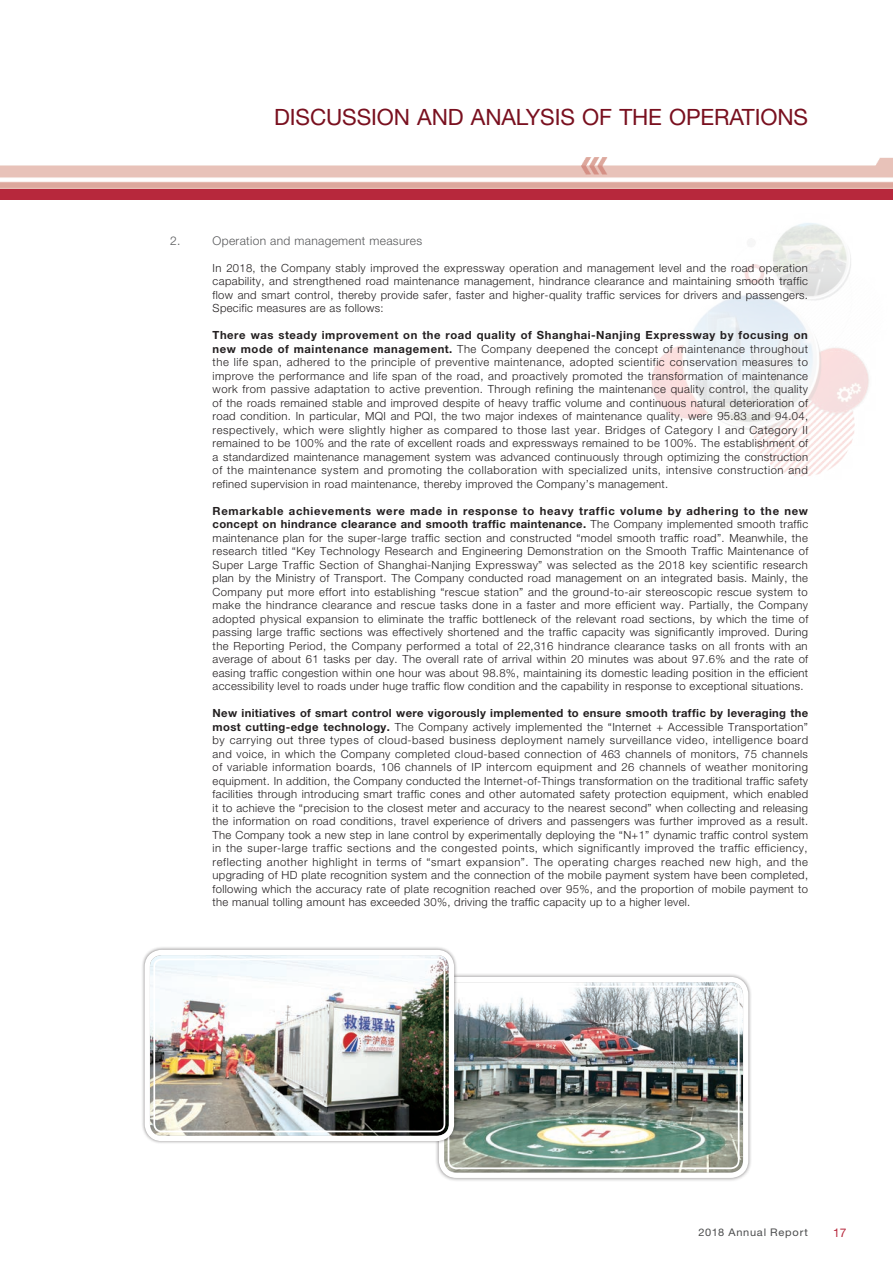
<style>
.page{position:relative;width:893px;height:1263px;background:#fff}
.page>*{position:absolute;margin:0;border:0;box-sizing:border-box;transform-origin:0 0}
.t1{font:22.5px "Helvetica Neue LT Std";letter-spacing:-.005em;color:#79101f}
.t2{font:300 12px "Helvetica Neue LT Std";letter-spacing:.03em;color:#57585a}
.t3{font:12px "Helvetica Neue LT Std";color:#b7283c}
.t4{font:300 11.25px/13.5px "Helvetica Neue LT Std";letter-spacing:.03em;color:#231f20;text-align:justify}
.t5{font:10.5px "Helvetica Neue LT Std";letter-spacing:.07em;color:#4b4c4d;scale:1.05 1}
.s1{font-weight:700}
</style>
<div class="page">
<div style="left:0;top:189px;width:893px;height:11px;background:#b7283c"></div>
<img style="left:589px;top:157px;width:304px;height:320px">
<div style="left:435px;top:973px;width:317px;height:209px;background:#231f20;opacity:.5"></div>
<img style="left:445px;top:983px;width:297px;height:189px">
<div style="left:439px;top:977px;width:309px;height:201px;border:5px solid #fff;border-radius:15px"></div>
<div style="left:448px;top:986px;width:292px;height:183px;border:2px solid #fff;border-radius:8px"></div>
<div style="left:141px;top:946px;width:317px;height:198px;background:#231f20;opacity:.5"></div>
<img style="left:151px;top:956px;width:297px;height:179px">
<div style="left:145px;top:950px;width:309px;height:191px;border:5px solid #fff;border-radius:15px"></div>
<div style="left:153px;top:958px;width:292px;height:174px;border:2px solid #fff;border-radius:8px"></div>
<h1 class="t1" style="left:274px;top:103px;width:535px">DISCUSSION AND ANALYSIS OF THE OPERATIONS</h1>
<p class="t2" style="left:170px;top:233px;width:12px">2.</p>
<p class="t2" style="left:213px;top:233px;width:211px">Operation and management measures</p>
<p class="t4" style="left:213px;top:261px;width:597px">In 2018, the Company stably improved the expressway operation and management level and the road operation capability, and strengthened road maintenance management, hindrance clearance and maintaining smooth traffic flow and smart control, thereby provide safer, faster and higher-quality traffic services for drivers and passengers.<br>Specific measures are as follows:</p>
<p class="t4" style="left:213px;top:328px;width:597px"><span class="s1">There was steady improvement on the road quality of Shanghai-Nanjing Expressway by focusing on new mode of maintenance management.</span> The Company deepened the concept of maintenance throughout the life span, adhered to the principle of preventive maintenance, adopted scientific conservation measures to improve the performance and life span of the road, and proactively promoted the transformation of maintenance work from passive adaptation to active prevention. Through refining the maintenance quality control, the quality of the roads remained stable and improved despite of heavy traffic volume and continuous natural deterioration of road condition. In particular, MQI and PQI, the two major indexes of maintenance quality, were 95.83 and 94.04, respectively, which were slightly higher as compared to those last year. Bridges of Category I and Category II remained to be 100% and the rate of excellent roads and expressways remained to be 100%. The establishment of a standardized maintenance management system was advanced continuously through optimizing the construction of the maintenance system and promoting the collaboration with specialized units, intensive construction and refined supervision in road maintenance, thereby improved the Company’s management.</p>
<p class="t4" style="left:213px;top:504px;width:597px"><span class="s1">Remarkable achievements were made in response to heavy traffic volume by adhering to the new concept on hindrance clearance and smooth traffic maintenance.</span> The Company implemented smooth traffic maintenance plan for the super-large traffic section and constructed “model smooth traffic road”. Meanwhile, the research titled “Key Technology Research and Engineering Demonstration on the Smooth Traffic Maintenance of Super Large Traffic Section of Shanghai-Nanjing Expressway” was selected as the 2018 key scientific research plan by the Ministry of Transport. The Company conducted road management on an integrated basis. Mainly, the Company put more effort into establishing “rescue station” and the ground-to-air stereoscopic rescue system to make the hindrance clearance and rescue tasks done in a faster and more efficient way. Partially, the Company adopted physical expansion to eliminate the traffic bottleneck of the relevant road sections, by which the time of passing large traffic sections was effectively shortened and the traffic capacity was significantly improved. During the Reporting Period, the Company performed a total of 22,316 hindrance clearance tasks on all fronts with an average of about 61 tasks per day. The overall rate of arrival within 20 minutes was about 97.6% and the rate of easing traffic congestion within one hour was about 98.8%, maintaining its domestic leading position in the efficient accessibility level to roads under huge traffic flow condition and the capability in response to exceptional situations.</p>
<p class="t4" style="left:213px;top:706px;width:597px"><span class="s1">New initiatives of smart control were vigorously implemented to ensure smooth traffic by leveraging the most cutting-edge technology.</span> The Company actively implemented the “Internet + Accessible Transportation” by carrying out three types of cloud-based business deployment namely surveillance video, intelligence board and voice, in which the Company completed cloud-based connection of 463 channels of monitors, 75 channels of variable information boards, 106 channels of IP intercom equipment and 26 channels of weather monitoring equipment. In addition, the Company conducted the Internet-of-Things transformation on the traditional traffic safety facilities through introducing smart traffic cones and other automated safety protection equipment, which enabled it to achieve the “precision to the closest meter and accuracy to the nearest second” when collecting and releasing the information on road conditions, travel experience of drivers and passengers was further improved as a result.<br>The Company took a new step in lane control by experimentally deploying the “N+1” dynamic traffic control system in the super-large traffic sections and the congested points, which significantly improved the traffic efficiency, reflecting another highlight in terms of “smart expansion”. The operating charges reached new high, and the upgrading of HD plate recognition system and the connection of the mobile payment system have been completed, following which the accuracy rate of plate recognition reached over 95%, and the proportion of mobile payment to the manual tolling amount has exceeded 30%, driving the traffic capacity up to a higher level.</p>
<p class="t5" style="left:698px;top:1226px;width:106px">2018 Annual Report</p>
<p class="t3" style="left:833px;top:1225px;width:15px">17</p>
</div>
